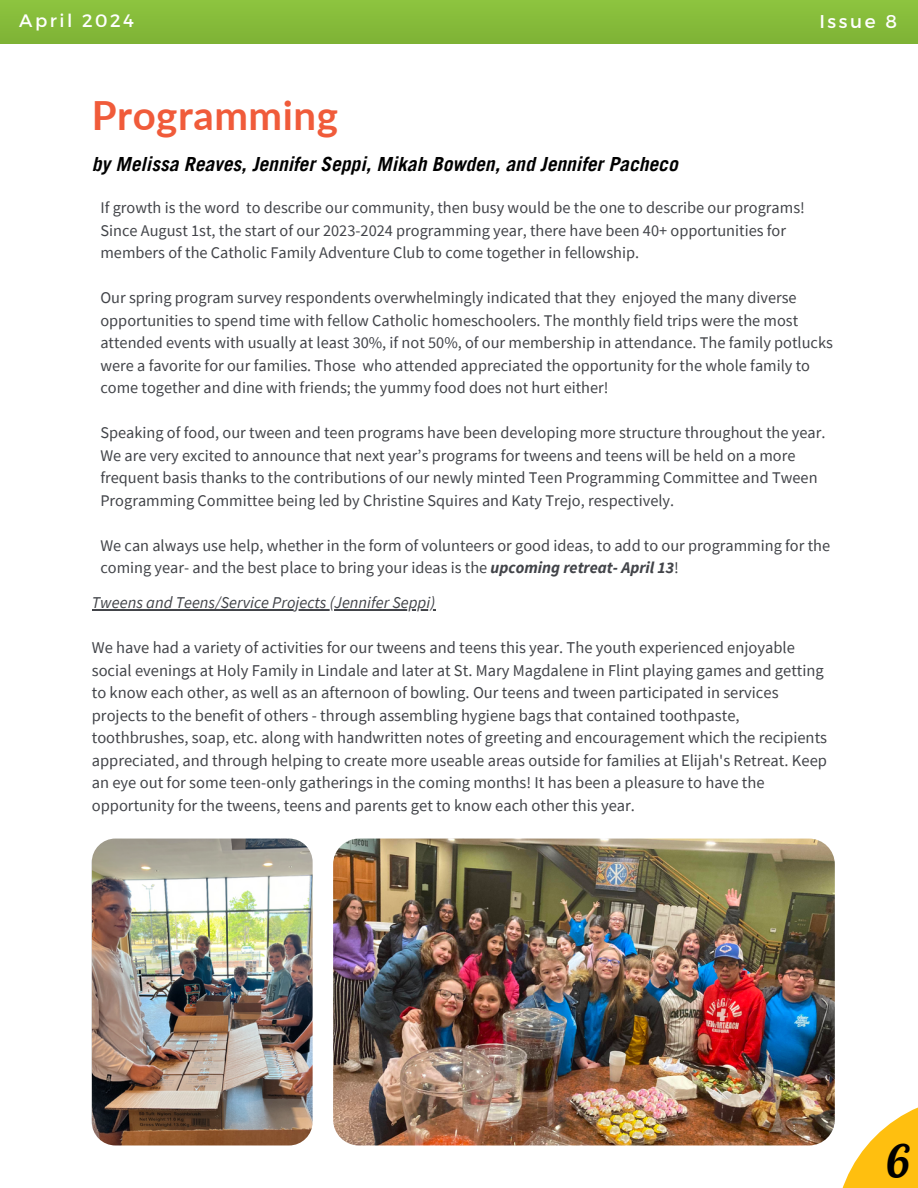
<style>
.page{position:relative;width:918px;height:1188px;background:#fff}
.page>*{position:absolute;margin:0;border:0;box-sizing:border-box;transform-origin:0 0}
.t1{font:45px "Lobster";color:#000}
.t2{font:700 40.2px "Lato";letter-spacing:.015em;color:#f05b3a}
.t3{font:italic 700 19.5px "Trade Gothic LT Pro";color:#000}
.t4{font:18.45px "Montserrat";letter-spacing:.14em;color:#fff}
.t5{font:18px "Montserrat";letter-spacing:.14em;color:#fff}
.t6{font:16.5px/22.5px "Source Sans Pro";color:#424449}
.t7{font:italic 16.5px "Source Sans Pro";color:#424449}
.t8{font:16.35px/22.5px "Source Sans Pro";color:#424449}
.s1{font-weight:700;font-style:italic}
</style>
<div class="page">
<div style="left:0;top:0;width:918px;height:43px;background:#86bb3a"></div>
<svg style="left:842px;top:1107px;width:76px;height:81px;fill:#ffbf0f"></svg>
<img style="left:333px;top:839px;width:502px;height:306px;border-radius:26px">
<img style="left:92px;top:839px;width:220px;height:306px;border-radius:24px">
<hr style="left:92px;top:609px;width:343px;height:1px;background:#424449">
<p class="t5" style="left:19px;top:9px;width:116px">April 2024</p>
<p class="t4" style="left:819px;top:9px;width:79px">Issue 8</p>
<h2 class="t2" style="left:92px;top:91px;width:248px">Programming</h2>
<p class="t3" style="left:92px;top:157px;width:587px">by Melissa Reaves, Jennifer Seppi, Mikah Bowden, and Jennifer Pacheco</p>
<p class="t8" style="left:100px;top:196px;width:706px">If growth is the word to describe our community, then busy would be the one to describe our programs!<br>Since August 1st, the start of our 2023-2024 programming year, there have been 40+ opportunities for members of the Catholic Family Adventure Club to come together in fellowship.</p>
<p class="t8" style="left:100px;top:286px;width:734px">Our spring program survey respondents overwhelmingly indicated that they enjoyed the many diverse opportunities to spend time with fellow Catholic homeschoolers. The monthly field trips were the most attended events with usually at least 30%, if not 50%, of our membership in attendance. The family potlucks were a favorite for our families. Those who attended appreciated the opportunity for the whole family to come together and dine with friends; the yummy food does not hurt either!</p>
<p class="t8" style="left:100px;top:421px;width:726px">Speaking of food, our tween and teen programs have been developing more structure throughout the year.<br>We are very excited to announce that next year’s programs for tweens and teens will be held on a more frequent basis thanks to the contributions of our newly minted Teen Programming Committee and Tween Programming Committee being led by Christine Squires and Katy Trejo, respectively.</p>
<p class="t8" style="left:100px;top:534px;width:731px">We can always use help, whether in the form of volunteers or good ideas, to add to our programming for the coming year- and the best place to bring your ideas is the <span class="s1">upcoming retreat- April 13</span>!</p>
<p class="t7" style="left:92px;top:592px;width:345px">Tweens and Teens/Service Projects (Jennifer Seppi)</p>
<p class="t6" style="left:92px;top:636px;width:737px">We have had a variety of activities for our tweens and teens this year. The youth experienced enjoyable social evenings at Holy Family in Lindale and later at St. Mary Magdalene in Flint playing games and getting to know each other, as well as an afternoon of bowling. Our teens and tween participated in services projects to the benefit of others - through assembling hygiene bags that contained toothpaste, toothbrushes, soap, etc. along with handwritten notes of greeting and encouragement which the recipients appreciated, and through helping to create more useable areas outside for families at Elijah's Retreat. Keep an eye out for some teen-only gatherings in the coming months! It has been a pleasure to have the opportunity for the tweens, teens and parents get to know each other this year.</p>
<h1 class="t1" style="left:887px;top:1133px;width:24px">6</h1>
</div>
